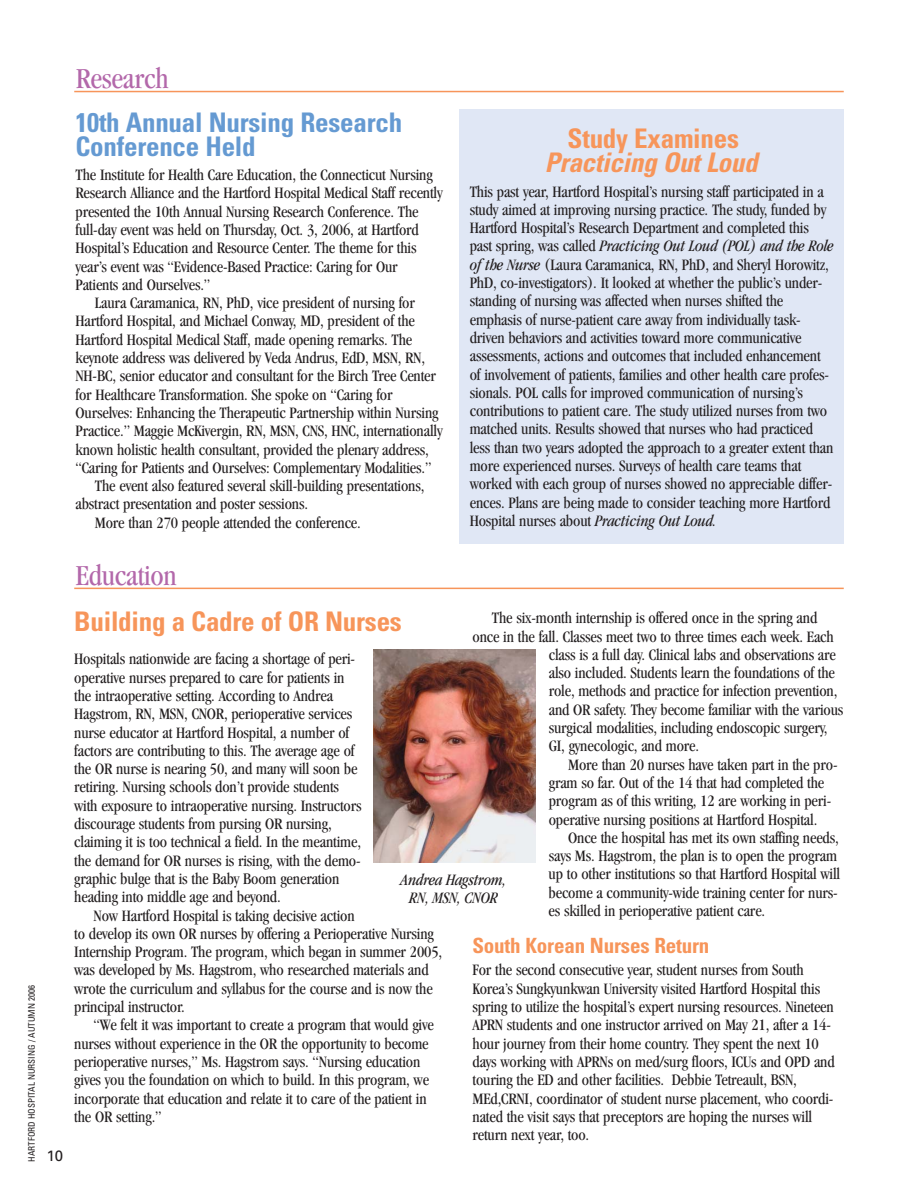
<style>
.page{position:relative;width:918px;height:1188px;background:#fff}
.page>*{position:absolute;margin:0;border:0;box-sizing:border-box;transform-origin:0 0}
.t1{font:condensed 30px "Garamond";letter-spacing:-.01em;color:#b368aa}
.t2{font:700 condensed 27px/24px "Univers";letter-spacing:-.01em;color:#659ad2}
.t3{font:700 condensed 27px "Univers";letter-spacing:-.01em;color:#f7955a}
.t4{font:italic 700 condensed 27px "Univers";letter-spacing:-.01em;color:#f7955a}
.t5{font:700 condensed 21px "Univers";letter-spacing:-.01em;color:#f7955a}
.t6{font:condensed 16.5px/18.3px "Garamond";letter-spacing:-.01em;color:#231f20}
.t7{font:italic condensed 16.5px/18.3px "Garamond";letter-spacing:-.01em;color:#231f20;text-align:center}
.t8{font:15px "Univers";color:#231f20}
.t9{font:condensed 9px "Univers";color:#231f20}
.s1{font-style:italic}
</style>
<div class="page">
<div style="left:459px;top:110px;width:385px;height:434px;background:#e0e7f5"></div>
<hr style="left:74px;top:91px;width:770px;height:1px;background:#f7955a">
<hr style="left:74px;top:588px;width:770px;height:1px;background:#f7955a">
<img style="left:373px;top:649px;width:162px;height:213px">
<h1 class="t1" style="left:76px;top:67px;width:95px">Research</h1>
<h2 class="t2" style="left:76px;top:113px;width:328px">10th Annual Nursing Research<br>Conference Held</h2>
<p class="t6" style="left:76px;top:167px;width:359px">The Institute for Health Care Education, the Connecticut Nursing</p>
<p class="t6" style="left:76px;top:185px;width:369px">Research Alliance and the Hartford Hospital Medical Staff recently</p>
<p class="t6" style="left:76px;top:204px;width:345px">presented the 10th Annual Nursing Research Conference. The</p>
<p class="t6" style="left:76px;top:222px;width:345px">full-day event was held on Thursday, Oct. 3, 2006, at Hartford</p>
<p class="t6" style="left:76px;top:240px;width:343px">Hospital’s Education and Resource Center. The theme for this</p>
<p class="t6" style="left:76px;top:258px;width:324px">year’s event was “Evidence-Based Practice: Caring for Our</p>
<p class="t6" style="left:76px;top:277px;width:136px">Patients and Ourselves.”</p>
<p class="t6" style="left:95px;top:295px;width:322px">Laura Caramanica, RN, PhD, vice president of nursing for</p>
<p class="t6" style="left:76px;top:313px;width:341px">Hartford Hospital, and Michael Conway, MD, president of the</p>
<p class="t6" style="left:76px;top:332px;width:338px">Hartford Hospital Medical Staff, made opening remarks. The</p>
<p class="t6" style="left:76px;top:350px;width:351px">keynote address was delivered by Veda Andrus, EdD, MSN, RN,</p>
<p class="t6" style="left:76px;top:368px;width:362px">NH-BC, senior educator and consultant for the Birch Tree Center</p>
<p class="t6" style="left:76px;top:387px;width:319px">for Healthcare Transformation. She spoke on “Caring for</p>
<p class="t6" style="left:76px;top:405px;width:365px">Ourselves: Enhancing the Therapeutic Partnership within Nursing</p>
<p class="t6" style="left:76px;top:423px;width:369px">Practice.” Maggie McKivergin, RN, MSN, CNS, HNC, internationally</p>
<p class="t6" style="left:76px;top:441px;width:355px">known holistic health consultant, provided the plenary address,</p>
<p class="t6" style="left:76px;top:460px;width:357px">“Caring for Patients and Ourselves: Complementary Modalities.”</p>
<p class="t6" style="left:95px;top:478px;width:331px">The event also featured several skill-building presentations,</p>
<p class="t6" style="left:76px;top:496px;width:234px">abstract presentation and poster sessions.</p>
<p class="t6" style="left:95px;top:515px;width:267px">More than 270 people attended the conference.</p>
<h2 class="t3" style="left:568px;top:129px;width:173px">Study Examines</h2>
<h2 class="t4" style="left:545px;top:153px;width:214px">Practicing Out Loud</h2>
<p class="t6" style="left:470px;top:183px;width:365px">This past year, Hartford Hospital’s nursing staff participated in a study aimed at improving nursing practice. The study, funded by Hartford Hospital’s Research Department and completed this past spring, was called <span class="s1">Practicing Out Loud (POL) and the Role of the Nurse</span> (Laura Caramanica, RN, PhD, and Sheryl Horowitz, PhD, co-investigators). It looked at whether the public’s under&shy;standing of nursing was affected when nurses shifted the emphasis of nurse-patient care away from individually task&shy;driven behaviors and activities toward more communicative assessments, actions and outcomes that included enhancement of involvement of patients, families and other health care profes&shy;sionals. POL calls for improved communication of nursing’s contributions to patient care. The study utilized nurses from two matched units. Results showed that nurses who had practiced less than two years adopted the approach to a greater extent than more experienced nurses. Surveys of health care teams that worked with each group of nurses showed no appreciable differ&shy;ences. Plans are being made to consider teaching more Hartford Hospital nurses about <span class="s1">Practicing Out Loud.</span></p>
<p class="t9" style="left:28px;top:1162px;width:178px;rotate:-90deg">HARTFORD HOSPITAL NURSING / AUTUMN 2006</p>
<p class="t8" style="left:46px;top:1150px;width:18px">10</p>
<h1 class="t1" style="left:76px;top:564px;width:103px">Education</h1>
<h2 class="t3" style="left:74px;top:612px;width:329px">Building a Cadre of OR Nurses</h2>
<p class="t6" style="left:74px;top:651px;width:289px">Hospitals nationwide are facing a shortage of peri&shy;operative nurses prepared to care for patients in the intraoperative setting. According to Andrea Hagstrom, RN, MSN, CNOR, perioperative services nurse educator at Hartford Hospital, a number of factors are contributing to this. The average age of the OR nurse is nearing 50, and many will soon be retiring. Nursing schools don’t provide students with exposure to intraoperative nursing. Instructors discourage students from pursing OR nursing, claiming it is too technical a field. In the meantime, the demand for OR nurses is rising, with the demo&shy;graphic bulge that is the Baby Boom generation heading into middle age and beyond.</p>
<p class="t6" style="left:74px;top:907px;width:369px;text-indent:19px">Now Hartford Hospital is taking decisive action<br>to develop its own OR nurses by offering a Perioperative Nursing Internship Program. The program, which began in summer 2005, was developed by Ms. Hagstrom, who researched materials and wrote the curriculum and syllabus for the course and is now the principal instructor.</p>
<p class="t6" style="left:74px;top:1017px;width:361px;text-indent:19px">“We felt it was important to create a program that would give nurses without experience in the OR the opportunity to become perioperative nurses,” Ms. Hagstrom says. “Nursing education gives you the foundation on which to build. In this program, we incorporate that education and relate it to care of the patient in the OR setting.”</p>
<p class="t6" style="left:492px;top:610px;width:327px">The six-month internship is offered once in the spring and</p>
<p class="t6" style="left:473px;top:628px;width:363px">once in the fall. Classes meet two to three times each week. Each</p>
<p class="t6" style="left:549px;top:647px;width:289px">class is a full day. Clinical labs and observations are</p>
<p class="t6" style="left:549px;top:665px;width:288px">also included. Students learn the foundations of the</p>
<p class="t6" style="left:549px;top:683px;width:290px">role, methods and practice for infection prevention,</p>
<p class="t6" style="left:549px;top:702px;width:296px">and OR safety. They become familiar with the various</p>
<p class="t6" style="left:549px;top:720px;width:280px">surgical modalities, including endoscopic surgery,</p>
<p class="t6" style="left:549px;top:738px;width:152px">GI, gynecologic, and more.</p>
<p class="t6" style="left:568px;top:757px;width:271px">More than 20 nurses have taken part in the pro-</p>
<p class="t6" style="left:549px;top:775px;width:277px">gram so far. Out of the 14 that had completed the</p>
<p class="t6" style="left:549px;top:793px;width:284px">program as of this writing, 12 are working in peri-</p>
<p class="t6" style="left:549px;top:811px;width:270px">operative nursing positions at Hartford Hospital.</p>
<p class="t6" style="left:568px;top:830px;width:272px">Once the hospital has met its own staffing needs,</p>
<p class="t6" style="left:549px;top:848px;width:290px">says Ms. Hagstrom, the plan is to open the program</p>
<p class="t6" style="left:549px;top:866px;width:293px">up to other institutions so that Hartford Hospital will</p>
<p class="t6" style="left:549px;top:885px;width:291px">become a community-wide training center for nurs-</p>
<p class="t6" style="left:549px;top:903px;width:218px">es skilled in perioperative patient care.</p>
<p class="t5" style="left:472px;top:937px;width:238px">South Korean Nurses Return</p>
<p class="t6" style="left:472px;top:962px;width:364px">For the second consecutive year, student nurses from South Korea’s Sungkyunkwan University visited Hartford Hospital this spring to utilize the hospital’s expert nursing resources. Nineteen APRN students and one instructor arrived on May 21, after a 14- hour journey from their home country. They spent the next 10 days working with APRNs on med/surg floors, ICUs and OPD and touring the ED and other facilities. Debbie Tetreault, BSN, MEd,CRNI, coordinator of student nurse placement, who coordi&shy;nated the visit says that preceptors are hoping the nurses will return next year, too.</p>
<p class="t7" style="left:401px;top:872px;width:107px">Andrea Hagstrom,<br>RN, MSN, CNOR</p>
</div>
